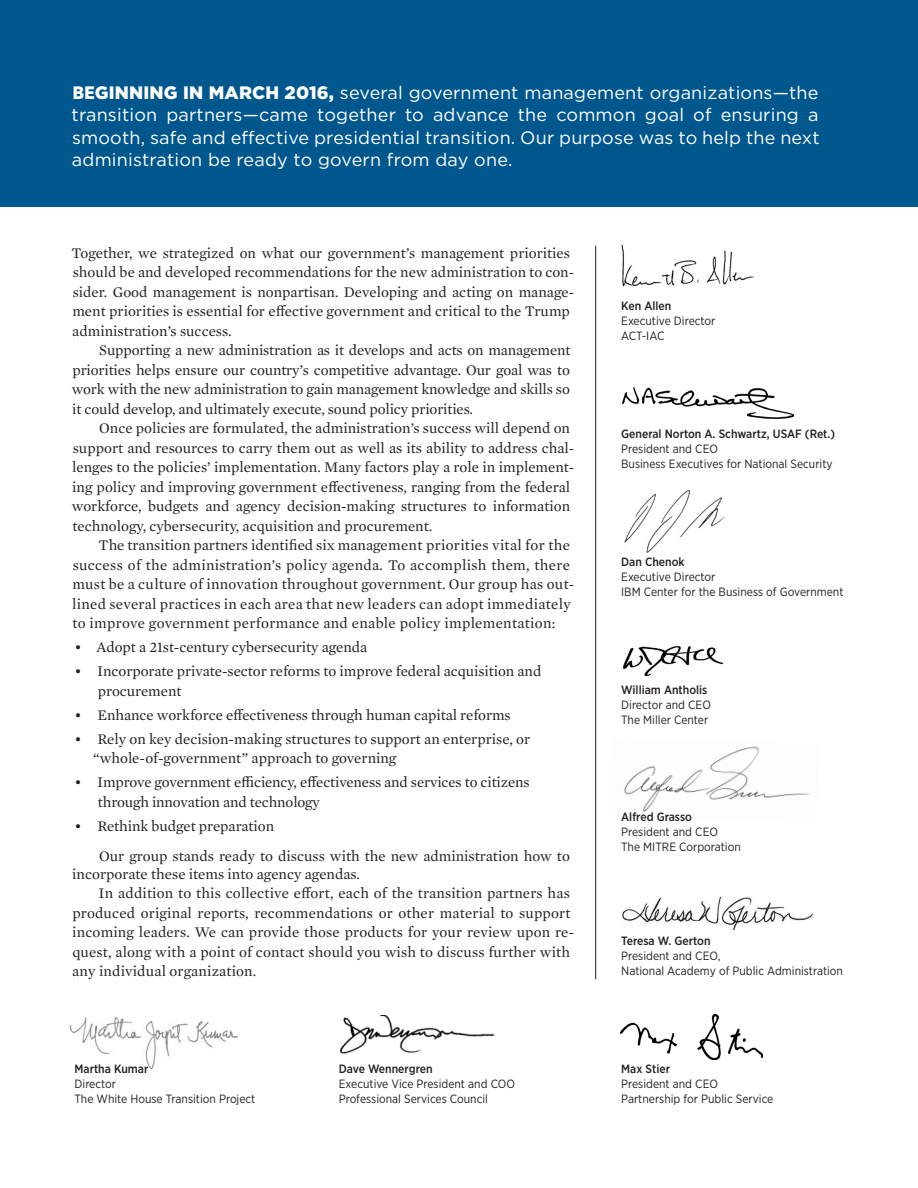
<style>
.page{position:relative;width:918px;height:1188px;background:#fff}
.page>*{position:absolute;margin:0;border:0;box-sizing:border-box;transform-origin:0 0}
.t1{font:18px/22.5px "Gotham";letter-spacing:.01em;color:#fff;text-align:justify}
.t2{font:15px/19.5px "Mercury Text G1";color:#231f20}
.t3{font:15px/19.5px "Mercury Text G1";letter-spacing:.02em;color:#231f20}
.t4{font:12px/15px "Gotham Narrow";color:#231f20}
.t5{font:500 12px "Gotham Narrow";color:#231f20}
.s1{font-family:"Gotham Narrow";font-weight:900}
.s2{font-weight:900}
</style>
<div class="page">
<div style="left:0;top:0;width:918px;height:207px;background:#00578d"></div>
<img style="left:69px;top:1017px;width:169px;height:51px">
<img style="left:340px;top:1015px;width:155px;height:39px">
<img style="left:621px;top:244px;width:133px;height:44px">
<img style="left:621px;top:1014px;width:142px;height:45px">
<img style="left:624px;top:490px;width:101px;height:63px">
<img style="left:622px;top:897px;width:191px;height:33px">
<img style="left:623px;top:646px;width:100px;height:29px">
<img style="left:622px;top:387px;width:172px;height:31px">
<img style="left:624px;top:746px;width:186px;height:66px">
<hr style="left:595px;top:246px;width:1px;height:733px;background:#231f20">
<p class="t1" style="left:72px;top:81px;width:750px"><span class="s1">BE</span><span class="s2">GINNING IN MARCH 2016,</span> several government management organizations—the transition partners—came together to advance the common goal of ensuring a smooth, safe and effective presidential transition. Our purpose was to help the next administration be ready to govern from day one.</p>
<p class="t2" style="left:72px;top:242px;width:504px">Together, we strategized on what our government’s management priorities should be and developed recommendations for the new administration to con&shy;sider. Good management is nonpartisan. Developing and acting on manage&shy;ment priorities is essential for effective government and critical to the Trump administration’s success.</p>
<p class="t2" style="left:72px;top:340px;width:500px;text-align:justify;text-indent:28px">Supporting a new administration as it develops and acts on management priorities helps ensure our country’s competitive advantage. Our goal was to work with the new administration to gain management knowledge and skills so it could develop, and ultimately execute, sound policy priorities.</p>
<p class="t2" style="left:72px;top:418px;width:504px;text-indent:27px">Once policies are formulated, the administration’s success will depend on support and resources to carry them out as well as its ability to address chal&shy;lenges to the policies’ implementation. Many factors play a role in implement&shy;ing policy and improving government effectiveness, ranging from the federal workforce, budgets and agency decision-making structures to information technology, cybersecurity, acquisition and procurement.</p>
<p class="t3" style="left:72px;top:535px;width:504px;text-indent:26px">The transition partners identified six management priorities vital for the success of the administration’s policy agenda. To accomplish them, there must be a culture of innovation throughout government. Our group has out&shy;lined several practices in each area that new leaders can adopt immediately to improve government performance and enable policy implementation:</p>
<p class="t2" style="left:74px;top:637px;width:294px">• Adopt a 21st-century cybersecurity agenda</p>
<p class="t2" style="left:98px;top:661px;width:445px;text-indent:-23px">• Incorporate private-sector reforms to improve federal acquisition and procurement</p>
<p class="t2" style="left:74px;top:704px;width:438px">• Enhance workforce effectiveness through human capital reforms</p>
<p class="t2" style="left:93px;top:728px;width:438px;text-indent:-19px">• Rely on key decision-making structures to support an enterprise, or “whole-of-government” approach to governing</p>
<p class="t2" style="left:98px;top:772px;width:433px;text-indent:-23px">• Improve government efficiency, effectiveness and services to citizens through innovation and technology</p>
<p class="t2" style="left:99px;top:810px;width:472px;line-height:30px;text-indent:-25px">• Rethink budget preparation<br>Our group stands ready to discuss with the new administration how to</p>
<p class="t2" style="left:72px;top:863px;width:289px">incorporate these items into agency agendas.</p>
<p class="t2" style="left:99px;top:883px;width:473px">In addition to this collective effort, each of the transition partners has</p>
<p class="t2" style="left:72px;top:902px;width:500px">produced original reports, recommendations or other material to support</p>
<p class="t2" style="left:72px;top:922px;width:504px">incoming leaders. We can provide those products for your review upon re-</p>
<p class="t2" style="left:72px;top:941px;width:499px">quest, along with a point of contact should you wish to discuss further with</p>
<p class="t2" style="left:72px;top:961px;width:186px">any individual organization.</p>
<p class="t5" style="left:75px;top:1061px;width:75px">Martha Kumar</p>
<p class="t4" style="left:75px;top:1076px;width:182px">Director<br>The White House Transition Project</p>
<p class="t5" style="left:339px;top:1061px;width:95px">Dave Wennergren</p>
<p class="t4" style="left:339px;top:1076px;width:178px">Executive Vice President and COO<br>Professional Services Council</p>
<p class="t5" style="left:621px;top:298px;width:52px">Ken Allen</p>
<p class="t4" style="left:621px;top:313px;width:96px">Executive Director<br>ACT-IAC</p>
<p class="t5" style="left:621px;top:426px;width:216px">General Norton A. Schwartz, USAF (Ret.)</p>
<p class="t4" style="left:621px;top:441px;width:213px">President and CEO<br>Business Executives for National Security</p>
<p class="t5" style="left:621px;top:554px;width:65px">Dan Chenok</p>
<p class="t4" style="left:621px;top:569px;width:224px">Executive Director<br>IBM Center for the Business of Government</p>
<p class="t5" style="left:621px;top:682px;width:88px">William Antholis</p>
<p class="t4" style="left:621px;top:697px;width:91px">Director and CEO<br>The Miller Center</p>
<p class="t5" style="left:621px;top:810px;width:72px">Alfred Grasso</p>
<p class="t4" style="left:621px;top:825px;width:121px">President and CEO<br>The MITRE Corporation</p>
<p class="t5" style="left:621px;top:933px;width:91px">Teresa W. Gerton</p>
<p class="t4" style="left:621px;top:948px;width:223px">President and CEO,<br>National Academy of Public Administration</p>
<p class="t5" style="left:621px;top:1061px;width:50px">Max Stier</p>
<p class="t4" style="left:621px;top:1076px;width:154px">President and CEO<br>Partnership for Public Service</p>
</div>
